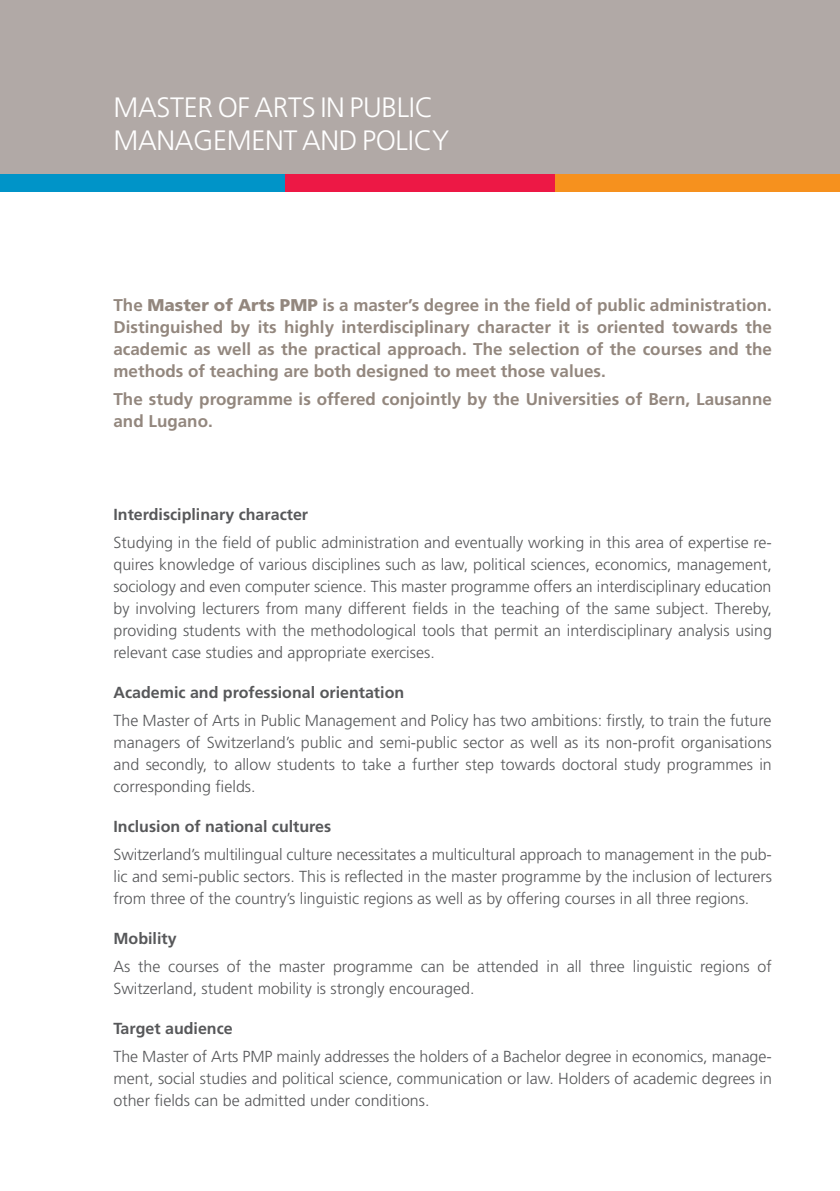
<style>
.page{position:relative;width:840px;height:1191px;background:#fff}
.page>*{position:absolute;margin:0;border:0;box-sizing:border-box;transform-origin:0 0}
.t1{font:300 28px/33.6px "Frutiger LT Std";letter-spacing:-.01em;color:#fff}
.t2{font:700 17px/22px "Frutiger LT Std";color:#93877e;text-align:justify}
.t3{font:300 16px/22px "Frutiger LT Std";color:#57585a;text-align:justify}
.t4{font:700 16px "Frutiger LT Std";color:#57585a}
.s1{font-weight:900}
</style>
<div class="page">
<div style="left:0;top:0;width:839px;height:181px;background:#b1a9a6"></div>
<div style="left:554px;top:175px;width:285px;height:17px;background:#f6911e"></div>
<div style="left:0;top:175px;width:285px;height:17px;background:#0094c8"></div>
<div style="left:285px;top:175px;width:269px;height:17px;background:#ed1845"></div>
<h1 class="t1" style="left:113px;top:91px;width:337px">MASTER OF ARTS IN PUBLIC<br>MANAGEMENT AND POLICY</h1>
<p class="t2" style="left:113px;top:294px;width:659px">The <span class="s1">Master of Arts PMP</span> is a master’s degree in the field of public administration.<br>Distinguished by its highly interdisciplinary character it is oriented towards the academic as well as the practical approach. The selection of the courses and the methods of teaching are both designed to meet those values.</p>
<p class="t2" style="left:113px;top:388px;width:659px">The study programme is offered conjointly by the Universities of Bern, Lausanne and Lugano.</p>
<p class="t4" style="left:113px;top:505px;width:196px">Interdisciplinary character</p>
<p class="t3" style="left:113px;top:532px;width:659px">Studying in the field of public administration and eventually working in this area of expertise re&shy;quires knowledge of various disciplines such as law, political sciences, economics, management, sociology and even computer science. This master programme offers an interdisciplinary education by involving lecturers from many different fields in the teaching of the same subject. Thereby, providing students with the methodological tools that permit an interdisciplinary analysis using relevant case studies and appropriate exercises.</p>
<p class="t4" style="left:113px;top:683px;width:292px">Academic and professional orientation</p>
<p class="t3" style="left:113px;top:709px;width:659px">The Master of Arts in Public Management and Policy has two ambitions: firstly, to train the future managers of Switzerland’s public and semi-public sector as well as its non-profit organisations and secondly, to allow students to take a further step towards doctoral study programmes in corresponding fields.</p>
<p class="t4" style="left:113px;top:817px;width:219px">Inclusion of national cultures</p>
<p class="t3" style="left:113px;top:843px;width:659px">Switzerland’s multilingual culture necessitates a multicultural approach to management in the pub&shy;lic and semi-public sectors. This is reflected in the master programme by the inclusion of lecturers from three of the country’s linguistic regions as well as by offering courses in all three regions.</p>
<p class="t4" style="left:113px;top:929px;width:65px">Mobility</p>
<p class="t3" style="left:113px;top:955px;width:659px">As the courses of the master programme can be attended in all three linguistic regions of<br>Switzerland, student mobility is strongly encouraged.</p>
<p class="t4" style="left:113px;top:1018px;width:121px">Target audience</p>
<p class="t3" style="left:113px;top:1045px;width:659px">The Master of Arts PMP mainly addresses the holders of a Bachelor degree in economics, manage&shy;ment, social studies and political science, communication or law. Holders of academic degrees in other fields can be admitted under conditions.</p>
</div>
